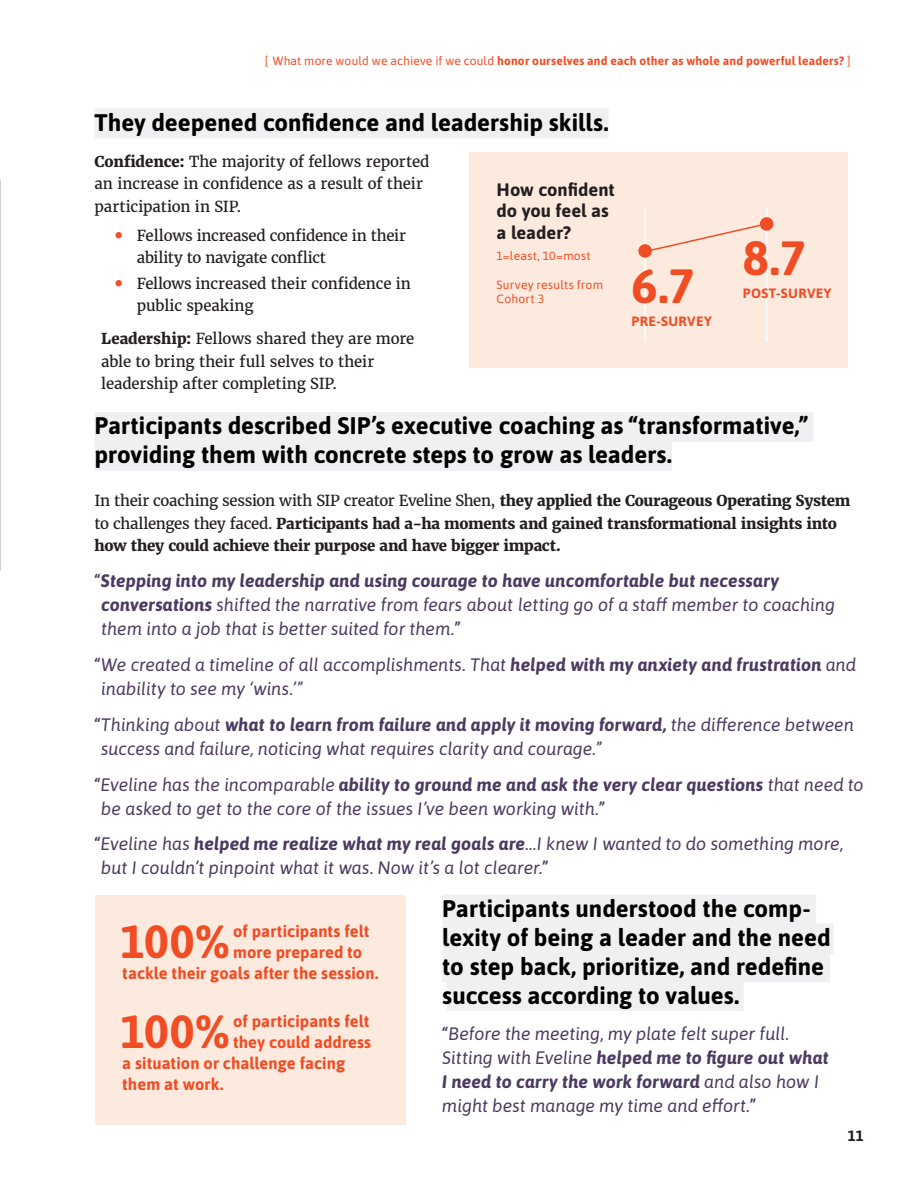
<style>
.page{position:relative;width:918px;height:1188px;background:#fff}
.page>*{position:absolute;margin:0;border:0;box-sizing:border-box;transform-origin:0 0}
.Statistic_Number{font:700 48px "Asap";color:#f04d24}
.Statistic_Body{font:700 48px "Asap";color:#f04d24}
.Body{font:700 46.35px "Asap";letter-spacing:-.005em;color:#f04d24}
.Finding_Heading{font:700 24px/28.8px "Asap";color:#000}
.Body_Quote{font:italic 18px/24px "Asap";letter-spacing:-.005em;color:#4c3a61}
.Finding_Heading-2{font:italic 18px/24px "Asap";letter-spacing:-.005em;color:#4c3a61}
.Statistic_Header{font:700 18px/21.6px "Asap";color:#231f20}
.Body-2{font:700 16.5px "Asap";letter-spacing:.005em;color:#f04d24}
.Finding_Heading-3{font:15px/22.5px "Merriweather";letter-spacing:-.01em;color:#231f20}
.Body-3{font:800 15px/22.5px "Merriweather";letter-spacing:-.02em;color:#231f20}
.t1{font:700 15px "Asap";color:#231f20}
.Statistic_Body-2{font:700 13.5px "Asap";letter-spacing:.03em;color:#f04d24}
.running_head_3{font:700 12px "Asap";letter-spacing:.02em;color:#f04d24}
.Statistic_Header-2{font:12px/14.4px "Asap";letter-spacing:.015em;color:#f04d24}
.s1{font-weight:400}
.s2{font-weight:800}
.s3{font-family:"Asap";font-weight:700;font-size:24px;color:#f04d24}
.s4{font-weight:500;font-style:normal}
.s5{font-weight:700}
</style>
<div class="page">
<img style="left:0;top:179px;width:1px;height:392px">
<div style="left:94px;top:108px;width:515px;height:30px;background:#f0eff2"></div>
<div style="left:94px;top:412px;width:719px;height:30px;background:#f0eff2"></div>
<div style="left:94px;top:441px;width:578px;height:30px;background:#f0eff2"></div>
<div style="left:95px;top:895px;width:311px;height:229px;background:#fdeadf"></div>
<div style="left:442px;top:895px;width:374px;height:30px;background:#f0eff2"></div>
<div style="left:442px;top:924px;width:392px;height:30px;background:#f0eff2"></div>
<div style="left:442px;top:952px;width:388px;height:30px;background:#f0eff2"></div>
<div style="left:447px;top:981px;width:297px;height:30px;background:#f0eff2"></div>
<div style="left:470px;top:152px;width:378px;height:216px;background:#fdeadf"></div>
<hr style="left:644px;top:207px;width:2px;height:135px;background:#fff">
<hr style="left:766px;top:207px;width:1px;height:135px;background:#fff">
<div style="left:638px;top:244px;width:14px;height:14px;background:#f04d24;border-radius:50%"></div>
<div style="left:760px;top:217px;width:13px;height:14px;background:#f04d24;border-radius:50%"></div>
<svg style="left:644px;top:222px;width:124px;height:31px"></svg>
<p class="running_head_3" style="left:265px;top:52px;width:587px"><span class="s1">[ What more would we achieve if we could</span> honor ourselves and each other as whole and powerful leaders? <span class="s1">]</span></p>
<p class="Finding_Heading" style="left:94px;top:107px;width:516px">They deepened confidence and leadership skills.</p>
<p class="Finding_Heading-3" style="left:94px;top:150px;width:336px"><span class="s2">Confidence:</span> The majority of fellows reported an increase in confidence as a result of their participation in SIP.</p>
<p class="Finding_Heading-3" style="left:137px;top:224px;width:271px;text-indent:-22px"><span class="s3">•</span> Fellows increased confidence in their ability to navigate conflict</p>
<p class="Finding_Heading-3" style="left:137px;top:272px;width:276px;text-indent:-22px"><span class="s3">•</span> Fellows increased their confidence in public speaking</p>
<p class="Finding_Heading-3" style="left:101px;top:328px;width:315px"><span class="s2">Leadership:</span> Fellows shared they are more able to bring their full selves to their leadership after completing SIP.</p>
<p class="Finding_Heading" style="left:94px;top:411px;width:715px">Participants described SIP’s executive coaching as “transformative,” providing them with concrete steps to grow as leaders.</p>
<p class="Body-3" style="left:94px;top:489px;width:757px"><span class="s1">In their coaching session with SIP creator Eveline Shen,</span> they applied the Courageous Operating System <span class="s1">to challenges they faced.</span> Participants had a-ha moments and gained transformational insights into how they could achieve their purpose and have bigger impact.</p>
<p class="Body_Quote" style="left:101px;top:568px;width:735px;text-indent:-7px"><span class="s4">“</span><span class="s5">Stepping into my leadership and using courage to have uncomfortable but necessary conversations</span> shifted the narrative from fears about letting go of a staff member to coaching them into a job that is better suited for them.<span class="s4">”</span></p>
<p class="Body_Quote" style="left:101px;top:652px;width:756px;text-indent:-7px"><span class="s4">“</span>We created a timeline of all accomplishments. That <span class="s5">helped with my anxiety and frustration</span> and inability to see my ‘wins.’”</p>
<p class="Body_Quote" style="left:101px;top:712px;width:754px;text-indent:-7px"><span class="s4">“</span>Thinking about <span class="s5">what to learn from failure and apply it moving forward,</span> the difference between success and failure, noticing what requires clarity and courage.”</p>
<p class="Body_Quote" style="left:101px;top:772px;width:764px;text-indent:-7px"><span class="s4">“</span>Eveline has the incomparable <span class="s5">ability to ground me and ask the very clear questions</span> that need to be asked to get to the core of the issues I’ve been working with.<span class="s4">”</span></p>
<p class="Body_Quote" style="left:101px;top:831px;width:744px;text-indent:-7px"><span class="s4">“</span>Eveline has <span class="s5">helped me realize what my real goals are</span>…I knew I wanted to do something more, but I couldn’t pinpoint what it was. Now it’s a lot clearer.<span class="s4">”</span></p>
<p class="Statistic_Header" style="left:497px;top:178px;width:120px">How confident do you feel as a leader?</p>
<p class="Statistic_Header-2" style="left:497px;top:248px;width:95px">1=least, 10=most</p>
<p class="Statistic_Header-2" style="left:497px;top:277px;width:108px">Survey results from<br>Cohort 3</p>
<p class="Statistic_Number" style="left:632px;top:252px;width:65px">6.7</p>
<p class="Statistic_Body-2" style="left:632px;top:311px;width:82px">PRE-SURVEY</p>
<p class="Statistic_Body" style="left:743px;top:224px;width:65px">8.7</p>
<p class="Statistic_Body-2" style="left:743px;top:284px;width:90px">POST-SURVEY</p>
<p class="Body" style="left:121px;top:909px;width:111px">100%</p>
<p class="Body-2" style="left:233px;top:920px;width:138px">of participants felt</p>
<p class="Body-2" style="left:233px;top:941px;width:131px">more prepared to</p>
<p class="Body-2" style="left:122px;top:962px;width:258px">tackle their goals after the session.</p>
<p class="Body" style="left:121px;top:999px;width:111px">100%</p>
<p class="Body-2" style="left:233px;top:1010px;width:138px">of participants felt</p>
<p class="Body-2" style="left:233px;top:1031px;width:139px">they could address</p>
<p class="Body-2" style="left:122px;top:1052px;width:224px">a situation or challenge facing</p>
<p class="Body-2" style="left:122px;top:1073px;width:103px">them at work.</p>
<p class="Finding_Heading" style="left:442px;top:893px;width:390px">Participants understood the comp&shy;lexity of being a leader and the need to step back, prioritize, and redefine success according to values.</p>
<p class="Finding_Heading-2" style="left:442px;top:1021px;width:388px"><span class="s4">“</span>Before the meeting, my plate felt super full.<br>Sitting with Eveline <span class="s5">helped me to figure out what I need to carry the work forward</span> and also how I might best manage my time and effort.<span class="s4">”</span></p>
<p class="t1" style="left:848px;top:1125px;width:18px">11</p>
</div>
